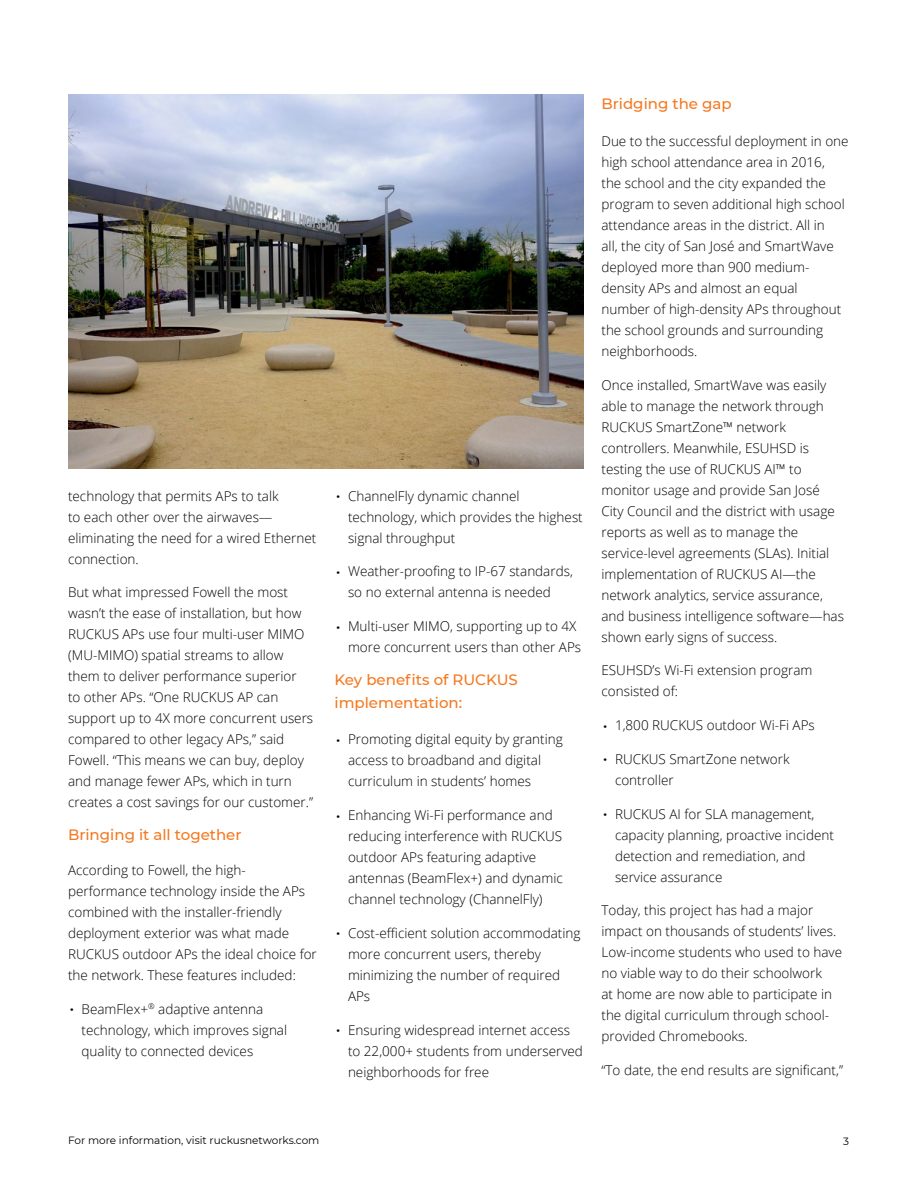
<style>
.page{position:relative;width:918px;height:1188px;background:#fff}
.page>*{position:absolute;margin:0;border:0;box-sizing:border-box;transform-origin:0 0}
.RUCK_section_head-orange{font:500 15px/22.5px "Montserrat";color:#f47920}
.RUCK_Bullets_9pt_normal_leading-Last{font:300 13.5px/21px "Open Sans";color:#000}
.RUCK_Body_text_9pt{font:300 13.5px/21px "Open Sans";color:#000}
.RUCK_Footer{font:10.5px "Montserrat";color:#000}
.s1{font-family:"Frutiger LT Pro";font-size:27px}
</style>
<div class="page">
<img style="left:68px;top:94px;width:515px;height:375px">
<p class="RUCK_Bullets_9pt_normal_leading-Last" style="left:68px;top:485px;width:250px">technology that permits APs to talk<br>to each other over the airwaves— eliminating the need for a wired Ethernet connection.</p>
<p class="RUCK_Bullets_9pt_normal_leading-Last" style="left:68px;top:582px;width:247px">But what impressed Fowell the most wasn’t the ease of installation, but how RUCKUS APs use four multi-user MIMO (MU-MIMO) spatial streams to allow them to deliver performance superior<br>to other APs. “One RUCKUS AP can support up to 4X more concurrent users compared to other legacy APs,” said Fowell. “This means we can buy, deploy and manage fewer APs, which in turn creates a cost savings for our customer.”</p>
<p class="RUCK_section_head-orange" style="left:68px;top:823px;width:175px">Bringing it all together</p>
<p class="RUCK_Body_text_9pt" style="left:68px;top:859px;width:250px">According to Fowell, the high&shy;performance technology inside the APs combined with the installer-friendly deployment exterior was what made RUCKUS outdoor APs the ideal choice for the network. These features included:</p>
<p class="RUCK_Bullets_9pt_normal_leading-Last" style="left:82px;top:998px;width:207px;text-indent:-14px"><span class="s1">·</span> BeamFlex+<sup>®</sup> adaptive antenna technology, which improves signal quality to connected devices</p>
<p class="RUCK_Bullets_9pt_normal_leading-Last" style="left:348px;top:485px;width:236px;text-indent:-14px"><span class="s1">·</span> ChannelFly dynamic channel technology, which provides the highest signal throughput</p>
<p class="RUCK_Bullets_9pt_normal_leading-Last" style="left:348px;top:561px;width:226px;text-indent:-14px"><span class="s1">·</span> Weather-proofing to IP-67 standards, so no external antenna is needed</p>
<p class="RUCK_Bullets_9pt_normal_leading-Last" style="left:348px;top:615px;width:235px;text-indent:-14px"><span class="s1">·</span> Multi-user MIMO, supporting up to 4X more concurrent users than other APs</p>
<p class="RUCK_section_head-orange" style="left:335px;top:668px;width:185px">Key benefits of RUCKUS implementation:</p>
<p class="RUCK_Bullets_9pt_normal_leading-Last" style="left:348px;top:729px;width:216px;text-indent:-14px"><span class="s1">·</span> Promoting digital equity by granting access to broadband and digital curriculum in students’ homes</p>
<p class="RUCK_Bullets_9pt_normal_leading-Last" style="left:348px;top:804px;width:216px;text-indent:-14px"><span class="s1">·</span> Enhancing Wi-Fi performance and reducing interference with RUCKUS outdoor APs featuring adaptive antennas (BeamFlex+) and dynamic channel technology (ChannelFly)</p>
<p class="RUCK_Bullets_9pt_normal_leading-Last" style="left:348px;top:922px;width:234px;text-indent:-14px"><span class="s1">·</span> Cost-efficient solution accommodating more concurrent users, thereby minimizing the number of required<br>APs</p>
<p class="RUCK_Bullets_9pt_normal_leading-Last" style="left:348px;top:1019px;width:236px;text-indent:-14px"><span class="s1">·</span> Ensuring widespread internet access to 22,000+ students from underserved neighborhoods for free</p>
<p class="RUCK_section_head-orange" style="left:602px;top:92px;width:132px">Bridging the gap</p>
<p class="RUCK_Bullets_9pt_normal_leading-Last" style="left:602px;top:130px;width:249px">Due to the successful deployment in one high school attendance area in 2016,<br>the school and the city expanded the program to seven additional high school attendance areas in the district. All in<br>all, the city of San José and SmartWave deployed more than 900 medium&shy;density APs and almost an equal number of high-density APs throughout the school grounds and surrounding neighborhoods.</p>
<p class="RUCK_Bullets_9pt_normal_leading-Last" style="left:602px;top:374px;width:244px">Once installed, SmartWave was easily able to manage the network through RUCKUS SmartZone™ network controllers. Meanwhile, ESUHSD is testing the use of RUCKUS AI™ to monitor usage and provide San José City Council and the district with usage reports as well as to manage the service-level agreements (SLAs). Initial implementation of RUCKUS AI—the network analytics, service assurance, and business intelligence software—has shown early signs of success.</p>
<p class="RUCK_Bullets_9pt_normal_leading-Last" style="left:602px;top:660px;width:212px">ESUHSD’s Wi-Fi extension program consisted of:</p>
<p class="RUCK_Bullets_9pt_normal_leading-Last" style="left:602px;top:714px;width:215px"><span class="s1">·</span> 1,800 RUCKUS outdoor Wi-Fi APs</p>
<p class="RUCK_Bullets_9pt_normal_leading-Last" style="left:615px;top:748px;width:176px;text-indent:-14px"><span class="s1">·</span> RUCKUS SmartZone network controller</p>
<p class="RUCK_Bullets_9pt_normal_leading-Last" style="left:615px;top:803px;width:220px;text-indent:-14px"><span class="s1">·</span> RUCKUS AI for SLA management, capacity planning, proactive incident detection and remediation, and service assurance</p>
<p class="RUCK_Bullets_9pt_normal_leading-Last" style="left:602px;top:899px;width:242px">Today, this project has had a major impact on thousands of students’ lives.<br>Low-income students who used to have no viable way to do their schoolwork<br>at home are now able to participate in the digital curriculum through school&shy;provided Chromebooks.</p>
<p class="RUCK_Bullets_9pt_normal_leading-Last" style="left:602px;top:1059px;width:243px">“To date, the end results are significant,”</p>
<p class="RUCK_Footer" style="left:68px;top:1133px;width:253px">For more information, visit ruckusnetworks.com</p>
<p class="RUCK_Footer" style="left:843px;top:1134px;width:7px">3</p>
</div>
